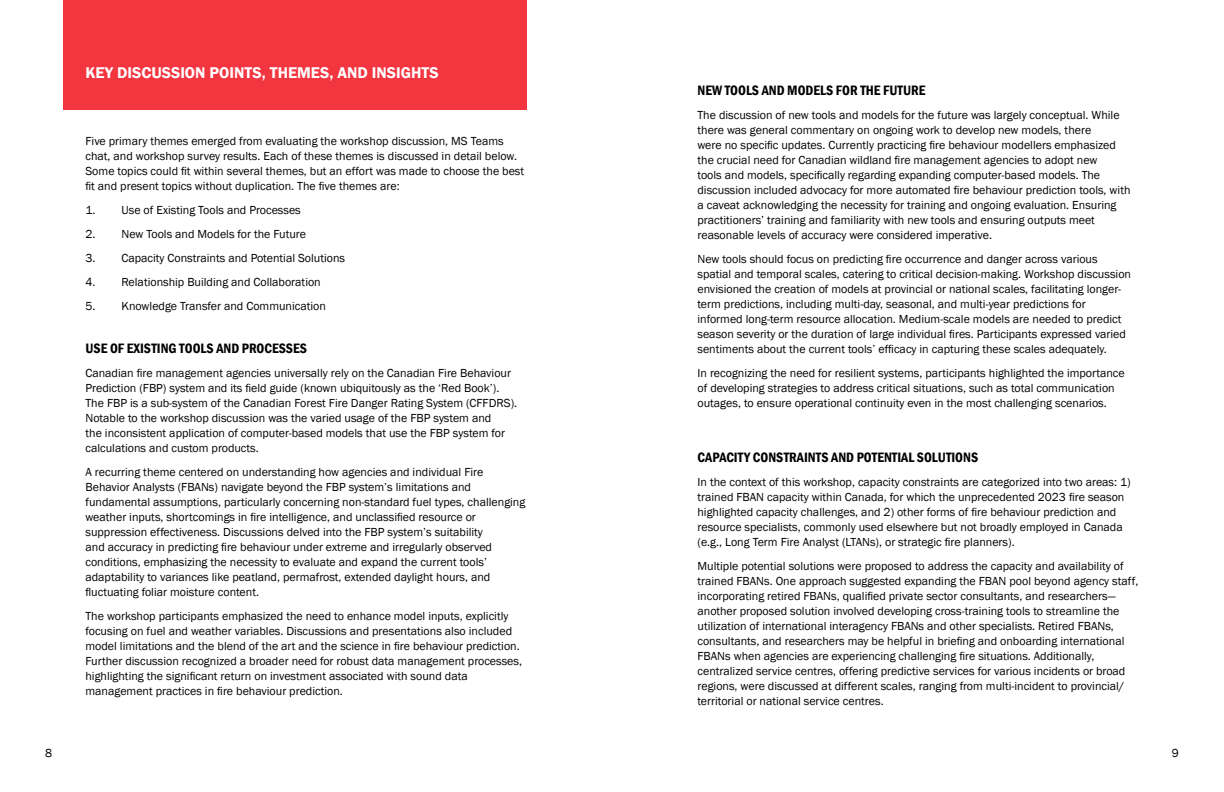
<style>
.page{position:relative;width:1224px;height:792px;background:#fff}
.page>*{position:absolute;margin:0;border:0;box-sizing:border-box;transform-origin:0 0}
.t1{font:600 16px "Franklin Gothic";color:#fff}
.t2{font:600 condensed 14px "Franklin Gothic";color:#000}
.t3{font:12px/15px "Franklin Gothic";color:#000}
</style>
<div class="page">
<div style="left:63px;top:0;width:463px;height:109px;background:#f33540"></div>
<h1 class="t1" style="left:86px;top:63px;width:355px">KEY DISCUSSION POINTS, THEMES, AND INSIGHTS</h1>
<p class="t3" style="left:86px;top:134px;width:440px">Five primary themes emerged from evaluating the workshop discussion, MS Teams chat, and workshop survey results. Each of these themes is discussed in detail below.<br>Some topics could fit within several themes, but an effort was made to choose the best fit and present topics without duplication. The five themes are:</p>
<p class="t3" style="left:86px;top:203px;width:217px">1. Use of Existing Tools and Processes</p>
<p class="t3" style="left:86px;top:227px;width:222px">2. New Tools and Models for the Future</p>
<p class="t3" style="left:86px;top:251px;width:261px">3. Capacity Constraints and Potential Solutions</p>
<p class="t3" style="left:86px;top:275px;width:237px">4. Relationship Building and Collaboration</p>
<p class="t3" style="left:86px;top:299px;width:242px">5. Knowledge Transfer and Communication</p>
<p class="t2" style="left:86px;top:339px;width:223px">USE OF EXISTING TOOLS AND PROCESSES</p>
<p class="t3" style="left:86px;top:366px;width:433px">Canadian fire management agencies universally rely on the Canadian Fire Behaviour Prediction (FBP) system and its field guide (known ubiquitously as the ‘Red Book’).<br>The FBP is a sub-system of the Canadian Forest Fire Danger Rating System (CFFDRS).<br>Notable to the workshop discussion was the varied usage of the FBP system and<br>the inconsistent application of computer-based models that use the FBP system for calculations and custom products.</p>
<p class="t3" style="left:86px;top:465px;width:441px">A recurring theme centered on understanding how agencies and individual Fire Behavior Analysts (FBANs) navigate beyond the FBP system’s limitations and fundamental assumptions, particularly concerning non-standard fuel types, challenging weather inputs, shortcomings in fire intelligence, and unclassified resource or suppression effectiveness. Discussions delved into the FBP system’s suitability<br>and accuracy in predicting fire behaviour under extreme and irregularly observed conditions, emphasizing the necessity to evaluate and expand the current tools’ adaptability to variances like peatland, permafrost, extended daylight hours, and fluctuating foliar moisture content.</p>
<p class="t3" style="left:86px;top:609px;width:438px">The workshop participants emphasized the need to enhance model inputs, explicitly focusing on fuel and weather variables. Discussions and presentations also included model limitations and the blend of the art and the science in fire behaviour prediction.<br>Further discussion recognized a broader need for robust data management processes, highlighting the significant return on investment associated with sound data management practices in fire behaviour prediction.</p>
<p class="t2" style="left:698px;top:81px;width:229px">NEW TOOLS AND MODELS FOR THE FUTURE</p>
<p class="t3" style="left:698px;top:108px;width:435px">The discussion of new tools and models for the future was largely conceptual. While there was general commentary on ongoing work to develop new models, there<br>were no specific updates. Currently practicing fire behaviour modellers emphasized the crucial need for Canadian wildland fire management agencies to adopt new<br>tools and models, specifically regarding expanding computer-based models. The discussion included advocacy for more automated fire behaviour prediction tools, with a caveat acknowledging the necessity for training and ongoing evaluation. Ensuring practitioners’ training and familiarity with new tools and ensuring outputs meet reasonable levels of accuracy were considered imperative.</p>
<p class="t3" style="left:698px;top:252px;width:435px">New tools should focus on predicting fire occurrence and danger across various spatial and temporal scales, catering to critical decision-making. Workshop discussion envisioned the creation of models at provincial or national scales, facilitating longer&shy;term predictions, including multi-day, seasonal, and multi-year predictions for informed long-term resource allocation. Medium-scale models are needed to predict season severity or the duration of large individual fires. Participants expressed varied sentiments about the current tools’ efficacy in capturing these scales adequately.</p>
<p class="t3" style="left:698px;top:366px;width:429px">In recognizing the need for resilient systems, participants highlighted the importance of developing strategies to address critical situations, such as total communication outages, to ensure operational continuity even in the most challenging scenarios.</p>
<p class="t2" style="left:698px;top:448px;width:282px">CAPACITY CONSTRAINTS AND POTENTIAL SOLUTIONS</p>
<p class="t3" style="left:698px;top:475px;width:435px">In the context of this workshop, capacity constraints are categorized into two areas: 1) trained FBAN capacity within Canada, for which the unprecedented 2023 fire season highlighted capacity challenges, and 2) other forms of fire behaviour prediction and resource specialists, commonly used elsewhere but not broadly employed in Canada (e.g., Long Term Fire Analyst (LTANs), or strategic fire planners).</p>
<p class="t3" style="left:698px;top:559px;width:442px">Multiple potential solutions were proposed to address the capacity and availability of trained FBANs. One approach suggested expanding the FBAN pool beyond agency staff, incorporating retired FBANs, qualified private sector consultants, and researchers— another proposed solution involved developing cross-training tools to streamline the utilization of international interagency FBANs and other specialists. Retired FBANs, consultants, and researchers may be helpful in briefing and onboarding international FBANs when agencies are experiencing challenging fire situations. Additionally, centralized service centres, offering predictive services for various incidents or broad regions, were discussed at different scales, ranging from multi-incident to provincial/ territorial or national service centres.</p>
<p class="t3" style="left:45px;top:746px;width:9px">8</p>
<p class="t3" style="left:1172px;top:746px;width:9px">9</p>
</div>
